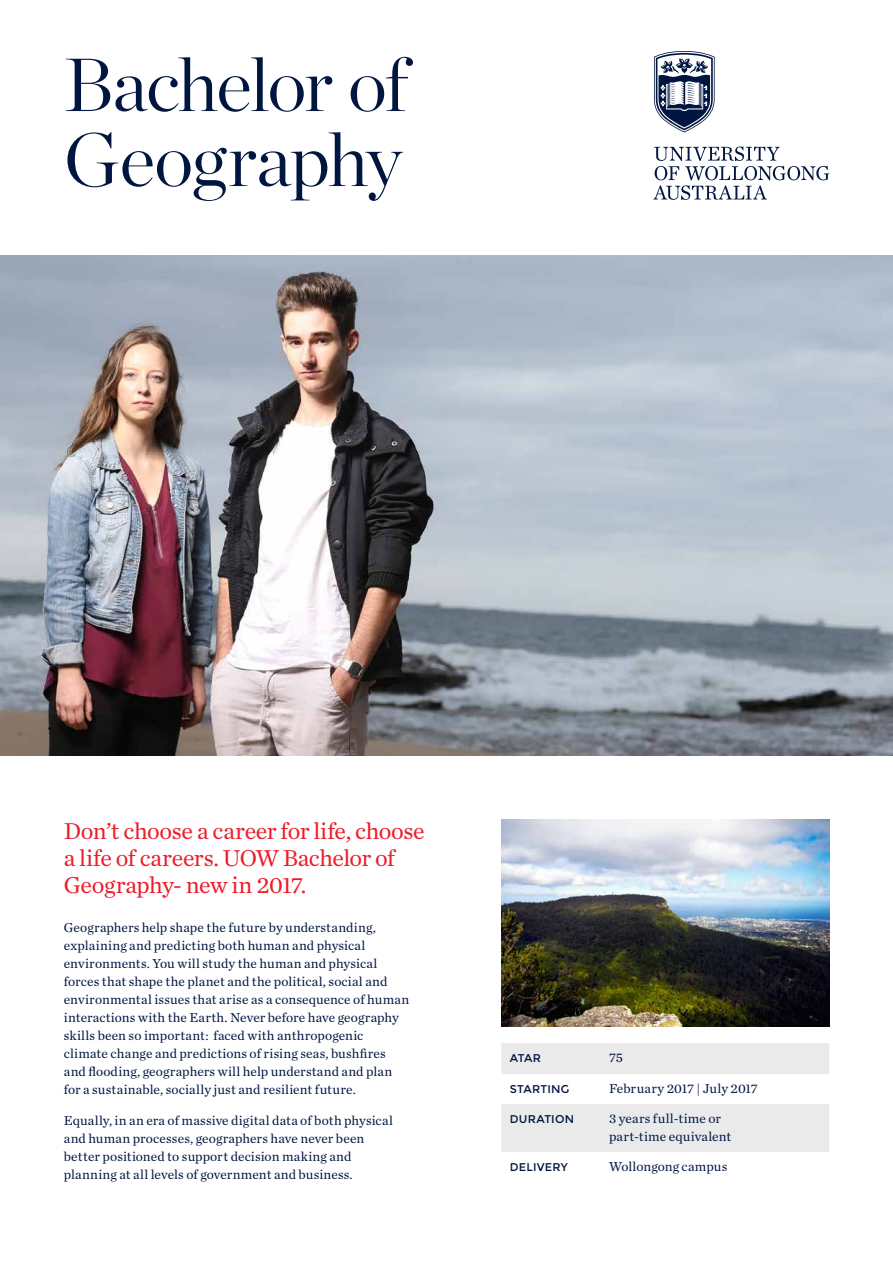
<style>
.page{position:relative;width:893px;height:1263px;background:#fff}
.page>*{position:absolute;margin:0;border:0;box-sizing:border-box;transform-origin:0 0}
.t1{font:300 75px/75px "Chronicle Display";letter-spacing:-.02em;color:#001641}
.t2{font:24px/27px "Chronicle Text G1";letter-spacing:-.015em;color:#ed1c29}
.t3{font:13.5px/18px "Chronicle Text G1";letter-spacing:.01em;color:#001641}
.t4{font:11.25px "Montserrat";letter-spacing:.02em;color:#001641}
</style>
<div class="page">
<img style="left:501px;top:820px;width:328px;height:206px">
<svg style="left:653px;top:146px;width:176px;height:54px"></svg>
<svg style="left:654px;top:51px;width:61px;height:81px"></svg>
<svg style="left:501px;top:1043px;width:328px;height:109px"></svg>
<img style="left:0;top:255px;width:893px;height:501px">
<h1 class="t1" style="left:64px;top:42px;width:345px">Bachelor of<br>Geography</h1>
<h2 class="t2" style="left:64px;top:816px;width:363px">Don’t choose a career for life, choose a life of careers. UOW Bachelor of<br>Geography- new in 2017.</h2>
<p class="t3" style="left:64px;top:918px;width:347px">Geographers help shape the future by understanding, explaining and predicting both human and physical environments. You will study the human and physical forces that shape the planet and the political, social and environmental issues that arise as a consequence of human interactions with the Earth. Never before have geography skills been so important: faced with anthropogenic climate change and predictions of rising seas, bushfires and flooding, geographers will help understand and plan for a sustainable, socially just and resilient future.</p>
<p class="t3" style="left:64px;top:1110px;width:331px">Equally, in an era of massive digital data of both physical and human processes, geographers have never been better positioned to support decision making and planning at all levels of government and business.</p>
<p class="t4" style="left:510px;top:1052px;width:32px">ATAR</p>
<p class="t3" style="left:609px;top:1048px;width:15px">75</p>
<p class="t4" style="left:510px;top:1083px;width:61px">STARTING</p>
<p class="t3" style="left:609px;top:1079px;width:150px">February 2017 | July 2017</p>
<p class="t4" style="left:510px;top:1113px;width:66px">DURATION</p>
<p class="t3" style="left:609px;top:1109px;width:124px">3 years full-time or part-time equivalent</p>
<p class="t4" style="left:510px;top:1161px;width:59px">DELIVERY</p>
<p class="t3" style="left:609px;top:1157px;width:120px">Wollongong campus</p>
</div>
